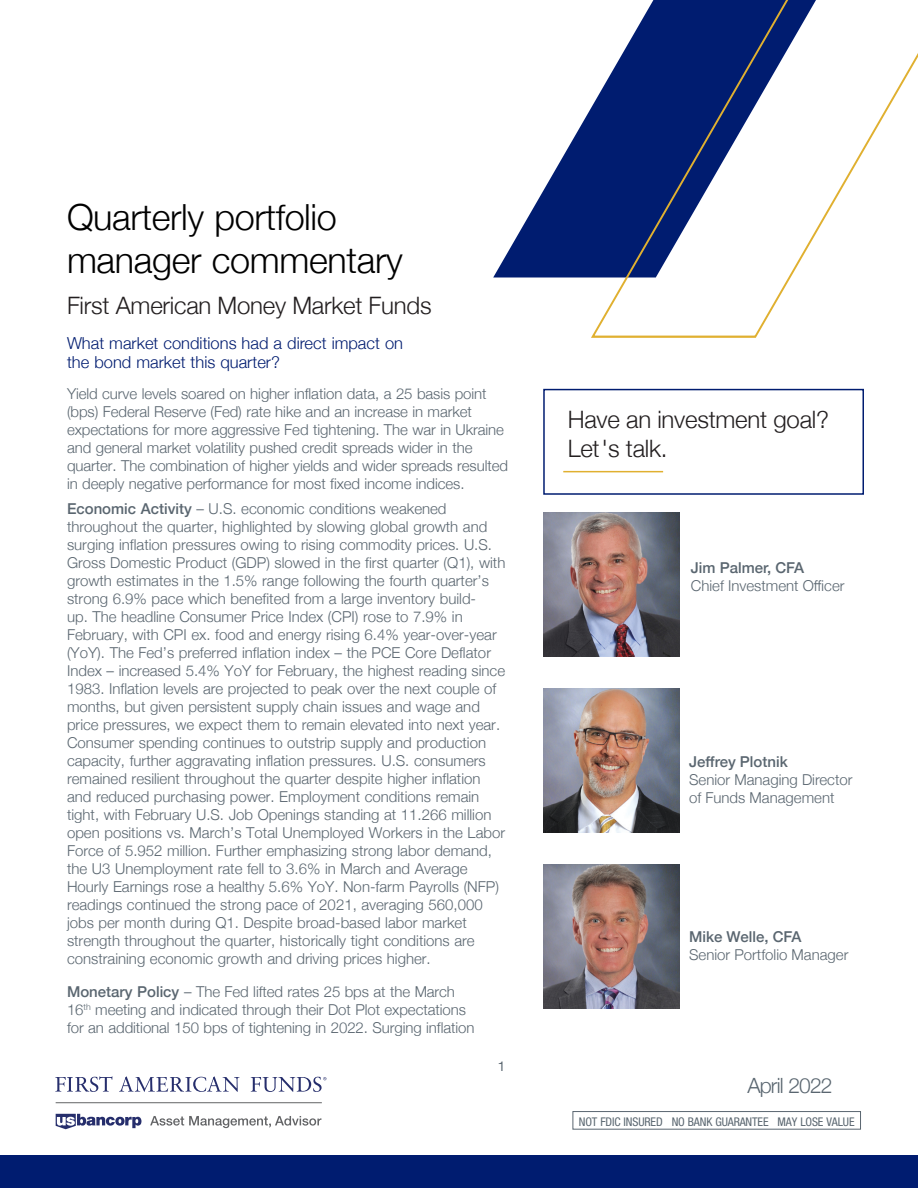
<style>
.page{position:relative;width:918px;height:1188px;background:#fff}
.page>*{position:absolute;margin:0;border:0;box-sizing:border-box;transform-origin:0 0}
.t1{font:300 36px/43.2px "Helvetica Neue";letter-spacing:-.01em;color:#000}
.t2{font:300 24px "Helvetica Neue";letter-spacing:-.01em;color:#231f20}
.t3{font:300 21px "Helvetica Neue";letter-spacing:-.04em;color:#5a6670}
.t4{font:300 16.5px/19.5px "Helvetica Neue";color:#001c70}
.t5{font:300 15px/18px "Helvetica Neue";color:#5a6670}
.t6{font:500 15px "Helvetica Neue";color:#5a6670}
.t7{font:13.5px "Helvetica Neue";color:#5a6670}
.t8{font:condensed 12px "Helvetica Neue";letter-spacing:-.01em;color:#5a6670}
.s1{font-weight:500}
</style>
<div class="page">
<svg style="left:493px;top:111px;width:96px;height:166px"></svg>
<svg style="left:589px;top:0;width:329px;height:338px"></svg>
<hr style="left:563px;top:471px;width:100px;height:1px;background:#e0b030">
<div style="left:543px;top:389px;width:321px;height:106px;border:2px solid #001c70"></div>
<img style="left:544px;top:689px;width:136px;height:144px">
<img style="left:543px;top:865px;width:136px;height:144px">
<img style="left:543px;top:513px;width:136px;height:144px">
<div style="left:573px;top:1111px;width:288px;height:19px;border:1px solid #5a6670"></div>
<svg style="left:56px;top:1114px;width:85px;height:15px"></svg>
<svg style="left:150px;top:1116px;width:171px;height:12px"></svg>
<hr style="left:56px;top:1102px;width:266px;height:1px;background:#636466">
<svg style="left:55px;top:1076px;width:57px;height:16px"></svg>
<svg style="left:119px;top:1076px;width:120px;height:16px"></svg>
<svg style="left:251px;top:1077px;width:75px;height:15px"></svg>
<div style="left:0;top:1155px;width:918px;height:33px;background:#001c70"></div>
<p class="t1" style="left:67px;top:192px;width:337px">Quarterly portfolio manager commentary</p>
<p class="t2" style="left:67px;top:286px;width:366px">First American Money Market Funds</p>
<p class="t4" style="left:67px;top:332px;width:338px">What market conditions had a direct impact on the bond market this quarter?</p>
<p class="t5" style="left:67px;top:383px;width:443px">Yield curve levels soared on higher inflation data, a 25 basis point (bps) Federal Reserve (Fed) rate hike and an increase in market expectations for more aggressive Fed tightening. The war in Ukraine and general market volatility pushed credit spreads wider in the quarter. The combination of higher yields and wider spreads resulted in deeply negative performance for most fixed income indices.</p>
<p class="t5" style="left:67px;top:499px;width:440px"><span class="s1">Economic Activity</span> – U.S. economic conditions weakened throughout the quarter, highlighted by slowing global growth and surging inflation pressures owing to rising commodity prices. U.S.<br>Gross Domestic Product (GDP) slowed in the first quarter (Q1), with growth estimates in the 1.5% range following the fourth quarter’s strong 6.9% pace which benefited from a large inventory build-<br>up. The headline Consumer Price Index (CPI) rose to 7.9% in February, with CPI ex. food and energy rising 6.4% year-over-year (YoY). The Fed’s preferred inflation index – the PCE Core Deflator Index – increased 5.4% YoY for February, the highest reading since 1983. Inflation levels are projected to peak over the next couple of months, but given persistent supply chain issues and wage and price pressures, we expect them to remain elevated into next year.<br>Consumer spending continues to outstrip supply and production capacity, further aggravating inflation pressures. U.S. consumers remained resilient throughout the quarter despite higher inflation and reduced purchasing power. Employment conditions remain tight, with February U.S. Job Openings standing at 11.266 million open positions vs. March’s Total Unemployed Workers in the Labor Force of 5.952 million. Further emphasizing strong labor demand, the U3 Unemployment rate fell to 3.6% in March and Average Hourly Earnings rose a healthy 5.6% YoY. Non-farm Payrolls (NFP) readings continued the strong pace of 2021, averaging 560,000 jobs per month during Q1. Despite broad-based labor market strength throughout the quarter, historically tight conditions are constraining economic growth and driving prices higher.</p>
<p class="t5" style="left:67px;top:982px;width:409px"><span class="s1">Monetary Policy</span> – The Fed lifted rates 25 bps at the March<br>16<sup>th</sup> meeting and indicated through their Dot Plot expectations for an additional 150 bps of tightening in 2022. Surging inflation</p>
<p class="t7" style="left:498px;top:1058px;width:9px">1</p>
<p class="t2" style="left:568px;top:400px;width:263px">Have an investment goal?</p>
<p class="t2" style="left:568px;top:429px;width:101px">Let's talk.</p>
<p class="t6" style="left:691px;top:556px;width:115px">Jim Palmer, CFA</p>
<p class="t5" style="left:691px;top:576px;width:155px">Chief Investment Officer</p>
<p class="t6" style="left:689px;top:750px;width:100px">Jeffrey Plotnik</p>
<p class="t5" style="left:689px;top:770px;width:165px">Senior Managing Director of Funds Management</p>
<p class="t6" style="left:689px;top:924px;width:114px">Mike Welle, CFA</p>
<p class="t5" style="left:689px;top:944px;width:161px">Senior Portfolio Manager</p>
<p class="t3" style="left:747px;top:1069px;width:87px">April 2022</p>
<p class="t8" style="left:579px;top:1114px;width:277px">NOT FDIC INSURED NO BANK GUARANTEE MAY LOSE VALUE</p>
</div>
